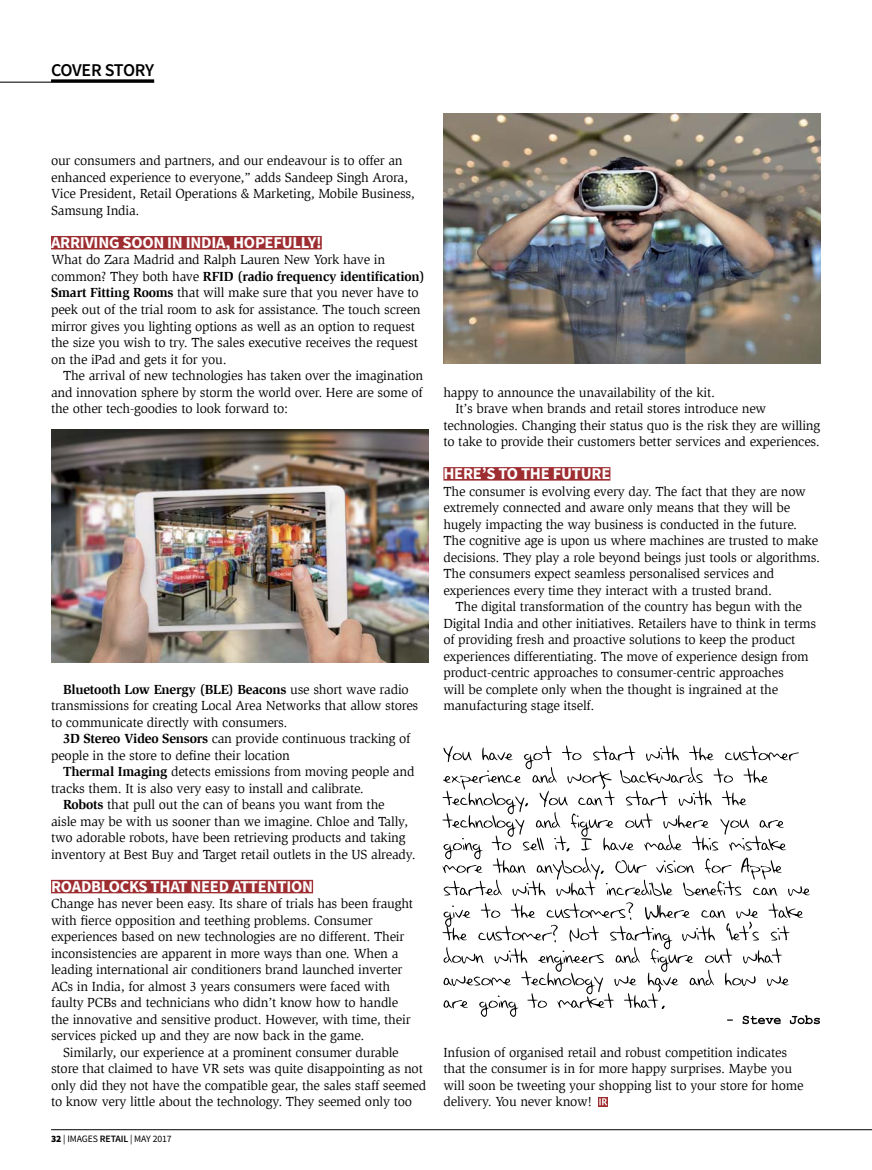
<style>
.page{position:relative;width:872px;height:1170px;background:#fff}
.page>*{position:absolute;margin:0;border:0;box-sizing:border-box;transform-origin:0 0}
.t1{font:600 18px "Source Sans Pro";letter-spacing:-.025em;color:#000}
.t2{font:700 16.5px "Source Sans Pro";letter-spacing:-.015em;color:#fff}
.t3{font:13.5px/16.5px "Slimbach LT";letter-spacing:-.015em;color:#000}
.t4{font:9.75px "Source Sans Pro";letter-spacing:-.01em;color:#000}
.s1{font-weight:700}
.s2{font-weight:900}
.s3{font-weight:600}
</style>
<div class="page">
<hr style="left:51px;top:79px;width:103px;height:3px;background:#000">
<hr style="left:0;top:82px;width:154px;height:1px;background:#000">
<hr style="left:51px;top:1129px;width:821px;height:1px;background:#000">
<div style="left:51px;top:236px;width:271px;height:13px;background:#9e2d32"></div>
<div style="left:51px;top:879px;width:262px;height:14px;background:#9e2d32"></div>
<div style="left:443px;top:467px;width:167px;height:13px;background:#9e2d32"></div>
<img style="left:51px;top:429px;width:377px;height:234px">
<img style="left:443px;top:113px;width:378px;height:250px">
<svg style="left:442px;top:902px;width:378px;height:122px"></svg>
<svg style="left:442px;top:745px;width:368px;height:150px"></svg>
<div style="left:598px;top:1096px;width:10px;height:10px;background:#9e2d32"></div>
<svg style="left:599px;top:1098px;width:8px;height:7px"></svg>
<h1 class="t1" style="left:51px;top:63px;width:105px">COVER STORY</h1>
<p class="t3" style="left:51px;top:153px;width:365px">our consumers and partners, and our endeavour is to offer an enhanced experience to everyone,” adds Sandeep Singh Arora, Vice President, Retail Operations &amp; Marketing, Mobile Business, Samsung India.</p>
<p class="t2" style="left:51px;top:236px;width:272px">ARRIVING SOON IN INDIA, HOPEFULLY!</p>
<p class="t3" style="left:51px;top:252px;width:375px">What do Zara Madrid and Ralph Lauren New York have in common? They both have <span class="s1">RFID (radio frequency identification)<br>Smart Fitting Rooms</span> that will make sure that you never have to peek out of the trial room to ask for assistance. The touch screen mirror gives you lighting options as well as an option to request the size you wish to try. The sales executive receives the request on the iPad and gets it for you.</p>
<p class="t3" style="left:51px;top:367px;width:374px;text-align:justify;text-indent:12px">The arrival of new technologies has taken over the imagination and innovation sphere by storm the world over. Here are some of the other tech-goodies to look forward to:</p>
<p class="t3" style="left:51px;top:681px;width:369px;text-indent:12px"><span class="s1">Bluetooth Low Energy (BLE) Beacons</span> use short wave radio transmissions for creating Local Area Networks that allow stores to communicate directly with consumers.</p>
<p class="t3" style="left:51px;top:730px;width:361px;text-indent:12px"><span class="s1">3D Stereo Video Sensors</span> can provide continuous tracking of people in the store to define their location</p>
<p class="t3" style="left:63px;top:763px;width:353px"><span class="s1">Thermal Imaging</span> detects emissions from moving people and</p>
<p class="t3" style="left:51px;top:780px;width:314px">tracks them. It is also very easy to install and calibrate.</p>
<p class="t3" style="left:63px;top:796px;width:323px"><span class="s1">Robots</span> that pull out the can of beans you want from the</p>
<p class="t3" style="left:51px;top:813px;width:358px">aisle may be with us sooner than we imagine. Chloe and Tally,</p>
<p class="t3" style="left:51px;top:829px;width:356px">two adorable robots, have been retrieving products and taking</p>
<p class="t3" style="left:51px;top:846px;width:366px">inventory at Best Buy and Target retail outlets in the US already.</p>
<p class="t2" style="left:51px;top:880px;width:263px">ROADBLOCKS THAT NEED ATTENTION</p>
<p class="t3" style="left:51px;top:895px;width:363px">Change has never been easy. Its share of trials has been fraught with fierce opposition and teething problems. Consumer experiences based on new technologies are no different. Their inconsistencies are apparent in more ways than one. When a leading international air conditioners brand launched inverter ACs in India, for almost 3 years consumers were faced with faulty PCBs and technicians who didn’t know how to handle the innovative and sensitive product. However, with time, their services picked up and they are now back in the game.</p>
<p class="t3" style="left:51px;top:1044px;width:376px;text-indent:12px">Similarly, our experience at a prominent consumer durable store that claimed to have VR sets was quite disappointing as not only did they not have the compatible gear, the sales staff seemed to know very little about the technology. They seemed only too</p>
<p class="t4" style="left:51px;top:1135px;width:122px"><span class="s2">32</span> | IMAGES <span class="s3">RETAIL</span> | MAY 2017</p>
<p class="t3" style="left:443px;top:384px;width:273px">happy to announce the unavailability of the kit.</p>
<p class="t3" style="left:455px;top:400px;width:312px">It’s brave when brands and retail stores introduce new</p>
<p class="t3" style="left:443px;top:417px;width:378px">technologies. Changing their status quo is the risk they are willing</p>
<p class="t3" style="left:443px;top:433px;width:378px">to take to provide their customers better services and experiences.</p>
<p class="t2" style="left:443px;top:467px;width:168px">HERE’S TO THE FUTURE</p>
<p class="t3" style="left:443px;top:483px;width:378px">The consumer is evolving every day. The fact that they are now extremely connected and aware only means that they will be hugely impacting the way business is conducted in the future.<br>The cognitive age is upon us where machines are trusted to make decisions. They play a role beyond beings just tools or algorithms.<br>The consumers expect seamless personalised services and experiences every time they interact with a trusted brand.</p>
<p class="t3" style="left:443px;top:598px;width:374px;text-indent:12px">The digital transformation of the country has begun with the Digital India and other initiatives. Retailers have to think in terms of providing fresh and proactive solutions to keep the product experiences differentiating. The move of experience design from product-centric approaches to consumer-centric approaches<br>will be complete only when the thought is ingrained at the manufacturing stage itself.</p>
<p class="t3" style="left:443px;top:1044px;width:361px">Infusion of organised retail and robust competition indicates that the consumer is in for more happy surprises. Maybe you will soon be tweeting your shopping list to your store for home delivery. You never know!</p>
</div>
